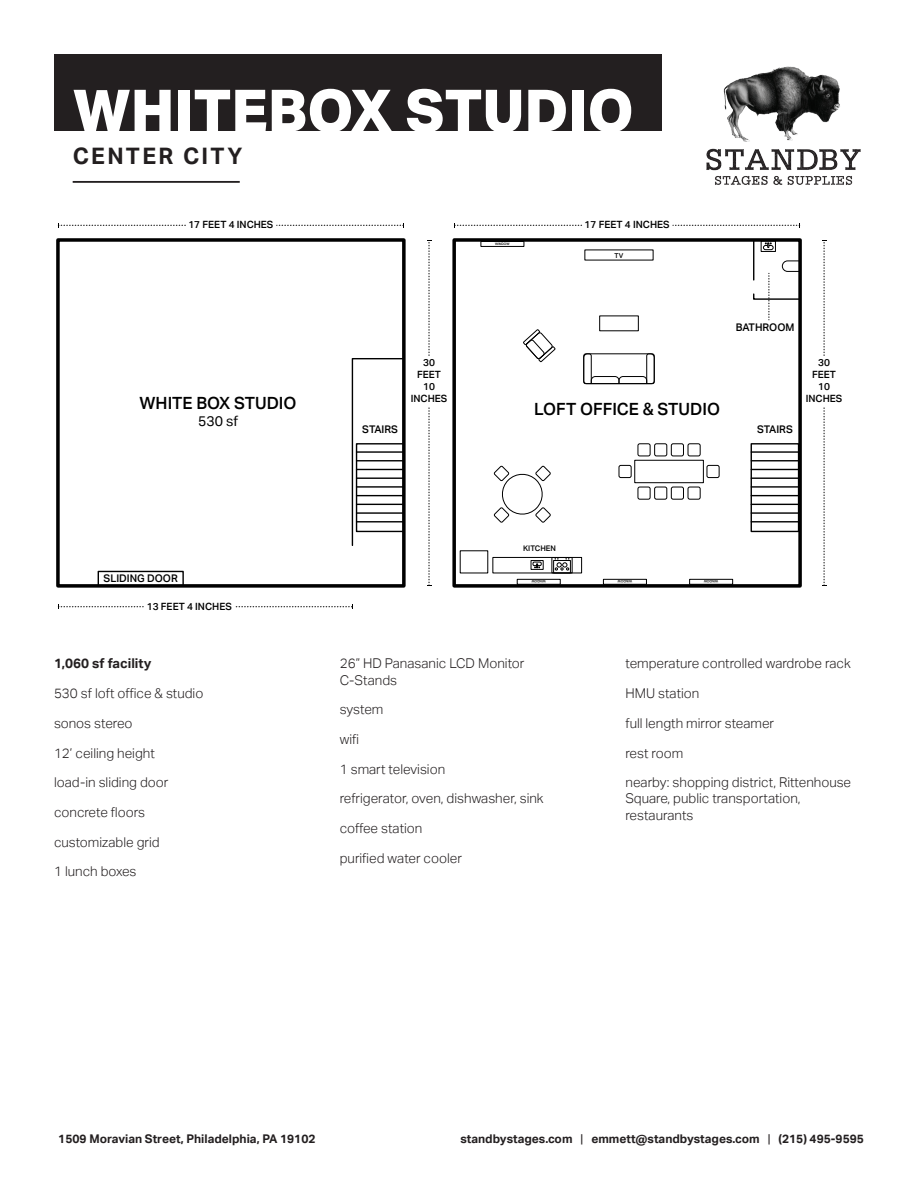
<style>
.page{position:relative;width:918px;height:1188px;background:#fff}
.page>*{position:absolute;margin:0;border:0;box-sizing:border-box;transform-origin:0 0}
.t1{font:800 58.5px "Aktiv Grotesk";color:#fff}
.t2{font:700 22.65px "Aktiv Grotesk";letter-spacing:.1em;color:#231f20}
.t3{font:500 16.8px "Aktiv Grotesk";color:#000}
.t4{font:14.1px "Aktiv Grotesk";color:#000}
.t5{font:300 13.5px/16.2px "Aktiv Grotesk";color:#231f20}
.t6{font:700 13.5px "Aktiv Grotesk";color:#231f20}
.t7{font:700 12px "Aktiv Grotesk";color:#231f20}
.t8{font:500 10.5px "Aktiv Grotesk";color:#000}
.t9{font:500 10.05px/12px "Aktiv Grotesk";color:#000;text-align:center}
.t10{font:500 7.8px "Aktiv Grotesk";color:#000}
.t11{font:500 6.75px "Aktiv Grotesk";color:#000}
.t12{font:500 3.3px "Aktiv Grotesk";color:#000}
.s1{font-weight:400}
</style>
<div class="page">
<svg style="left:58px;top:223px;width:128px;height:5px"></svg>
<svg style="left:277px;top:223px;width:127px;height:5px"></svg>
<svg style="left:58px;top:604px;width:86px;height:5px"></svg>
<svg style="left:236px;top:604px;width:117px;height:5px"></svg>
<svg style="left:454px;top:223px;width:128px;height:5px"></svg>
<svg style="left:673px;top:223px;width:127px;height:5px"></svg>
<svg style="left:427px;top:240px;width:4px;height:116px"></svg>
<svg style="left:427px;top:407px;width:4px;height:179px"></svg>
<svg style="left:822px;top:240px;width:4px;height:116px"></svg>
<svg style="left:822px;top:407px;width:4px;height:179px"></svg>
<div style="left:761px;top:241px;width:15px;height:11px;border:1px solid #000"></div>
<div style="left:763px;top:245px;width:11px;height:5px;border:1px solid #000;border-radius:2px"></div>
<svg style="left:765px;top:243px;width:7px;height:5px"></svg>
<div style="left:56px;top:238px;width:350px;height:350px;border:4px solid #000"></div>
<div style="left:452px;top:238px;width:350px;height:350px;border:4px solid #000"></div>
<div style="left:98px;top:571px;width:86px;height:16px;border:1px solid #000"></div>
<svg style="left:351px;top:357px;width:54px;height:190px"></svg>
<div style="left:356px;top:443px;width:49px;height:89px;border:1px solid #000"></div>
<hr style="left:357px;top:451px;width:47px;height:2px;background:#000">
<hr style="left:357px;top:460px;width:47px;height:1px;background:#000">
<hr style="left:357px;top:469px;width:47px;height:1px;background:#000">
<hr style="left:357px;top:477px;width:47px;height:2px;background:#000">
<hr style="left:357px;top:486px;width:47px;height:2px;background:#000">
<hr style="left:357px;top:495px;width:47px;height:1px;background:#000">
<hr style="left:357px;top:504px;width:47px;height:1px;background:#000">
<hr style="left:357px;top:512px;width:47px;height:2px;background:#000">
<hr style="left:357px;top:521px;width:47px;height:1px;background:#000">
<div style="left:751px;top:443px;width:48px;height:89px;border:1px solid #000"></div>
<hr style="left:751px;top:451px;width:48px;height:2px;background:#000">
<hr style="left:751px;top:460px;width:48px;height:1px;background:#000">
<hr style="left:751px;top:469px;width:48px;height:1px;background:#000">
<hr style="left:751px;top:477px;width:48px;height:2px;background:#000">
<hr style="left:751px;top:486px;width:48px;height:2px;background:#000">
<hr style="left:751px;top:495px;width:48px;height:1px;background:#000">
<hr style="left:751px;top:504px;width:48px;height:1px;background:#000">
<hr style="left:751px;top:512px;width:48px;height:2px;background:#000">
<hr style="left:751px;top:521px;width:48px;height:1px;background:#000">
<svg style="left:583px;top:353px;width:72px;height:31px"></svg>
<svg style="left:523px;top:329px;width:33px;height:34px"></svg>
<div style="left:599px;top:316px;width:40px;height:15px;border:1px solid #000"></div>
<hr style="left:753px;top:240px;width:1px;height:40px;background:#000">
<svg style="left:753px;top:260px;width:48px;height:61px"></svg>
<div style="left:634px;top:460px;width:70px;height:23px;border:1px solid #000"></div>
<div style="left:619px;top:465px;width:13px;height:13px;border:1px solid #000;border-radius:2px"></div>
<div style="left:707px;top:465px;width:12px;height:13px;border:1px solid #000;border-radius:2px"></div>
<div style="left:638px;top:443px;width:12px;height:13px;border:1px solid #000;border-radius:2px"></div>
<div style="left:654px;top:443px;width:13px;height:13px;border:1px solid #000;border-radius:2px"></div>
<div style="left:671px;top:443px;width:13px;height:13px;border:1px solid #000;border-radius:2px"></div>
<div style="left:688px;top:443px;width:13px;height:13px;border:1px solid #000;border-radius:2px"></div>
<div style="left:638px;top:487px;width:12px;height:13px;border:1px solid #000;border-radius:2px"></div>
<div style="left:654px;top:487px;width:13px;height:13px;border:1px solid #000;border-radius:2px"></div>
<div style="left:671px;top:487px;width:13px;height:13px;border:1px solid #000;border-radius:2px"></div>
<div style="left:688px;top:487px;width:13px;height:13px;border:1px solid #000;border-radius:2px"></div>
<svg style="left:493px;top:465px;width:58px;height:58px"></svg>
<div style="left:493px;top:557px;width:89px;height:16px;border:1px solid #000"></div>
<div style="left:531px;top:560px;width:13px;height:10px;border:1px solid #000"></div>
<svg style="left:533px;top:562px;width:9px;height:7px"></svg>
<div style="left:552px;top:557px;width:20px;height:16px;border:1px solid #000"></div>
<div style="left:553px;top:560px;width:18px;height:13px;border:1px solid #000"></div>
<svg style="left:554px;top:558px;width:16px;height:12px"></svg>
<div style="left:517px;top:579px;width:44px;height:6px;border:1px solid #000"></div>
<div style="left:481px;top:241px;width:43px;height:6px;border:1px solid #000"></div>
<div style="left:603px;top:579px;width:44px;height:6px;border:1px solid #000"></div>
<div style="left:689px;top:579px;width:44px;height:6px;border:1px solid #000"></div>
<div style="left:54px;top:54px;width:608px;height:76px;background:#231f20"></div>
<hr style="left:73px;top:181px;width:167px;height:2px;background:#231f20">
<img style="left:706px;top:66px;width:155px;height:119px">
<p class="t1" style="left:73px;top:77px;width:563px">WHITEBOX STUDIO</p>
<p class="t2" style="left:73px;top:143px;width:171px">CENTER CITY</p>
<p class="t9" style="left:188px;top:219px;width:87px">17 FEET 4 INCHES</p>
<p class="t12" style="left:495px;top:242px;width:16px">WINDOW</p>
<p class="t9" style="left:585px;top:219px;width:87px">17 FEET 4 INCHES</p>
<p class="t11" style="left:615px;top:251px;width:10px">TV</p>
<p class="t8" style="left:736px;top:322px;width:60px">BATHROOM</p>
<p class="t9" style="left:411px;top:357px;width:38px">30<br>FEET<br>10<br>INCHES</p>
<p class="t9" style="left:812px;top:357px;width:26px">30<br>FEET<br>10</p>
<p class="t3" style="left:140px;top:393px;width:158px">WHITE BOX STUDIO</p>
<p class="t9" style="left:806px;top:393px;width:38px">INCHES</p>
<p class="t4" style="left:198px;top:412px;width:42px">530 sf</p>
<p class="t3" style="left:534px;top:400px;width:187px">LOFT OFFICE &amp; STUDIO</p>
<p class="t8" style="left:362px;top:423px;width:37px">STAIRS</p>
<p class="t8" style="left:757px;top:423px;width:37px">STAIRS</p>
<p class="t8" style="left:104px;top:572px;width:76px">SLIDING DOOR</p>
<p class="t9" style="left:147px;top:600px;width:87px">13 FEET 4 INCHES</p>
<p class="t6" style="left:54px;top:656px;width:99px">1,060 sf facility</p>
<p class="t5" style="left:54px;top:685px;width:151px">530 sf loft office &amp; studio</p>
<p class="t5" style="left:54px;top:715px;width:80px">sonos stereo</p>
<p class="t5" style="left:54px;top:745px;width:102px">12’ ceiling height</p>
<p class="t5" style="left:54px;top:774px;width:116px">load-in sliding door</p>
<p class="t5" style="left:54px;top:804px;width:93px">concrete floors</p>
<p class="t5" style="left:54px;top:834px;width:107px">customizable grid</p>
<p class="t5" style="left:54px;top:864px;width:84px">1 lunch boxes</p>
<p class="t10" style="left:523px;top:544px;width:34px">KITCHEN</p>
<p class="t12" style="left:546px;top:584px;width:16px;rotate:-180deg">WINDOW</p>
<p class="t5" style="left:340px;top:656px;width:186px">26” HD Panasanic LCD Monitor<br>C-Stands</p>
<p class="t5" style="left:340px;top:702px;width:45px">system</p>
<p class="t5" style="left:340px;top:731px;width:21px">wifi</p>
<p class="t5" style="left:340px;top:761px;width:107px">1 smart television</p>
<p class="t5" style="left:340px;top:791px;width:205px">refrigerator, oven, dishwasher, sink</p>
<p class="t5" style="left:340px;top:820px;width:84px">coffee station</p>
<p class="t5" style="left:340px;top:850px;width:124px">purified water cooler</p>
<p class="t12" style="left:632px;top:584px;width:16px;rotate:-180deg">WINDOW</p>
<p class="t12" style="left:718px;top:584px;width:16px;rotate:-180deg">WINDOW</p>
<p class="t5" style="left:626px;top:656px;width:227px">temperature controlled wardrobe rack</p>
<p class="t5" style="left:626px;top:685px;width:75px">HMU station</p>
<p class="t5" style="left:626px;top:715px;width:150px">full length mirror steamer</p>
<p class="t5" style="left:626px;top:745px;width:59px">rest room</p>
<p class="t5" style="left:626px;top:774px;width:227px">nearby: shopping district, Rittenhouse<br>Square, public transportation, restaurants</p>
<p class="t7" style="left:58px;top:1131px;width:259px">1509 Moravian Street, Philadelphia, PA 19102</p>
<p class="t7" style="left:460px;top:1131px;width:405px">standbystages.com <span class="s1">|</span> emmett@standbystages.com <span class="s1">|</span> (215) 495-9595</p>
</div>
